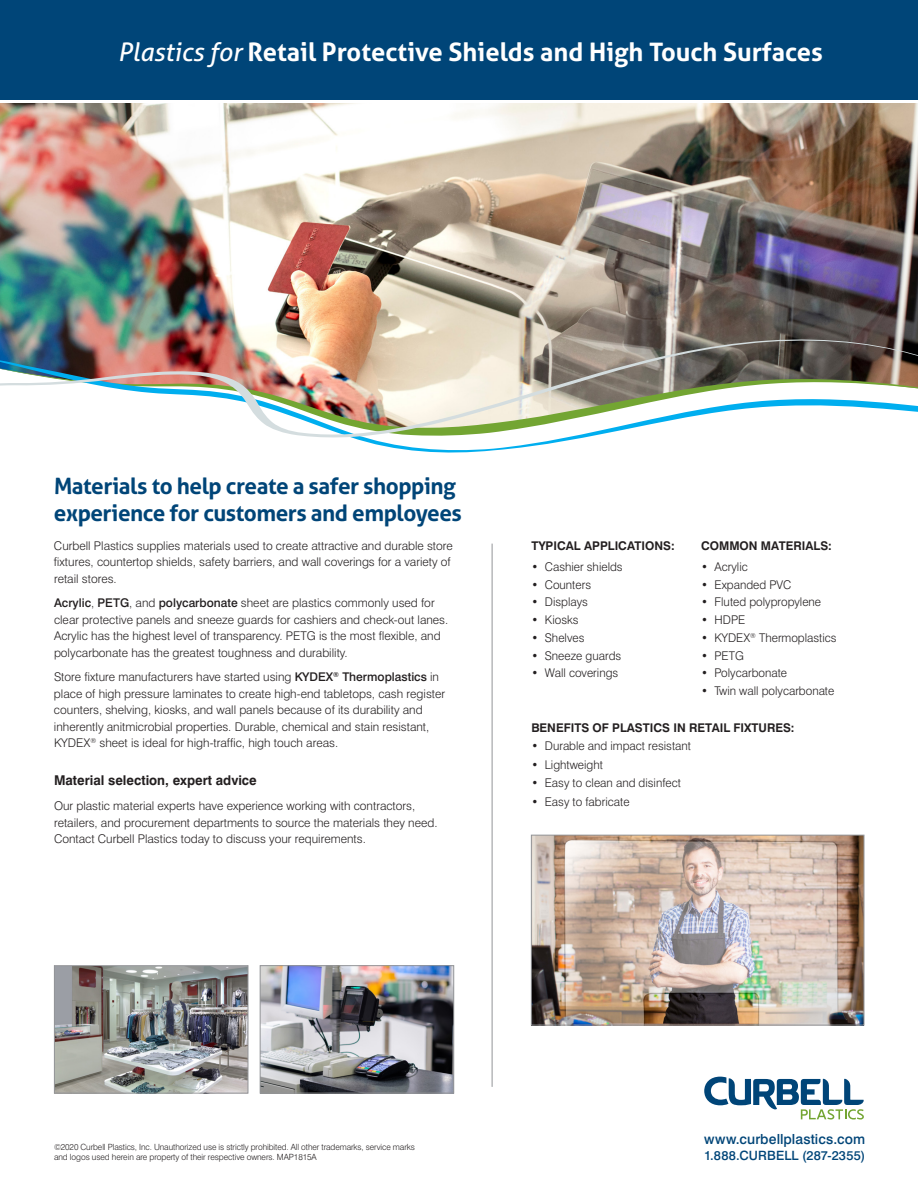
<style>
.page{position:relative;width:918px;height:1188px;background:#fff}
.page>*{position:absolute;margin:0;border:0;box-sizing:border-box;transform-origin:0 0}
.t1{font:700 25.5px "Aller";color:#fff}
.Body_Front{font:700 22.5px/27px "Aller";letter-spacing:-.025em;color:#004578}
.t2{font:500 13.95px "Swiss 721 BT";letter-spacing:.005em;color:#004578}
.Body_Front-2{font:700 13.5px "Swiss 721 BT";color:#231f20}
.t3{font:500 12.9px "Swiss 721 BT";letter-spacing:.015em;color:#004578}
.Body_Front-3{font:300 12px/16.5px "Swiss 721 BT";color:#231f20}
.t4{font:700 12px "Swiss 721 BT";color:#231f20}
.Body_Front-4{font:300 8.55px/10.2px "Swiss 721 BT";letter-spacing:-.01em;color:#231f20}
.s1{font-weight:400;font-style:italic}
.s2{font-weight:500}
</style>
<div class="page">
<img style="left:0;top:103px;width:918px;height:236px">
<svg style="left:353px;top:438px;width:228px;height:15px"></svg>
<img style="left:0;top:339px;width:918px;height:99px">
<div style="left:0;top:0;width:918px;height:101px;background:#004578"></div>
<hr style="left:0;top:100px;width:918px;height:3px;background:#fff">
<hr style="left:492px;top:544px;width:1px;height:543px;background:#939598">
<img style="left:262px;top:967px;width:190px;height:125px">
<div style="left:260px;top:965px;width:194px;height:129px;border:1px solid #939598"></div>
<svg style="left:704px;top:1077px;width:160px;height:43px"></svg>
<img style="left:56px;top:967px;width:190px;height:125px">
<div style="left:54px;top:965px;width:194px;height:129px;border:1px solid #939598"></div>
<img style="left:533px;top:837px;width:329px;height:186px">
<div style="left:531px;top:835px;width:333px;height:190px;border:1px solid #939598"></div>
<p class="t1" style="left:118px;top:37px;width:707px"><span class="s1">Plastics for</span> Retail Protective Shields and High Touch Surfaces</p>
<p class="Body_Front" style="left:54px;top:472px;width:409px">Materials to help create a safer shopping experience for customers and employees</p>
<p class="Body_Front-3" style="left:54px;top:537px;width:400px">Curbell Plastics supplies materials used to create attractive and durable store fixtures, countertop shields, safety barriers, and wall coverings for a variety of retail stores.</p>
<p class="Body_Front-3" style="left:54px;top:595px;width:396px"><span class="s2">Acrylic</span>, <span class="s2">PETG</span>, and <span class="s2">polycarbonate</span> sheet are plastics commonly used for clear protective panels and sneeze guards for cashiers and check-out lanes.<br>Acrylic has the highest level of transparency. PETG is the most flexible, and polycarbonate has the greatest toughness and durability.</p>
<p class="Body_Front-3" style="left:54px;top:669px;width:393px">Store fixture manufacturers have started using <span class="s2">KYDEX</span><sup>®</sup> <span class="s2">Thermoplastics</span> in place of high pressure laminates to create high-end tabletops, cash register counters, shelving, kiosks, and wall panels because of its durability and inherently anitmicrobial properties. Durable, chemical and stain resistant, KYDEX<sup>®</sup> sheet is ideal for high-traffic, high touch areas.</p>
<p class="Body_Front-2" style="left:54px;top:772px;width:204px">Material selection, expert advice</p>
<p class="Body_Front-3" style="left:54px;top:797px;width:385px">Our plastic material experts have experience working with contractors, retailers, and procurement departments to source the materials they need.<br>Contact Curbell Plastics today to discuss your requirements.</p>
<p class="t4" style="left:531px;top:538px;width:145px">TYPICAL APPLICATIONS:</p>
<p class="Body_Front-3" style="left:531px;top:558px;width:93px">• Cashier shields</p>
<p class="Body_Front-3" style="left:531px;top:576px;width:61px">• Counters</p>
<p class="Body_Front-3" style="left:531px;top:594px;width:58px">• Displays</p>
<p class="Body_Front-3" style="left:531px;top:612px;width:49px">• Kiosks</p>
<p class="Body_Front-3" style="left:531px;top:629px;width:55px">• Shelves</p>
<p class="Body_Front-3" style="left:531px;top:647px;width:91px">• Sneeze guards</p>
<p class="Body_Front-3" style="left:531px;top:665px;width:88px">• Wall coverings</p>
<p class="t4" style="left:701px;top:538px;width:132px">COMMON MATERIALS:</p>
<p class="Body_Front-3" style="left:701px;top:558px;width:48px">• Acrylic</p>
<p class="Body_Front-3" style="left:701px;top:576px;width:92px">• Expanded PVC</p>
<p class="Body_Front-3" style="left:701px;top:594px;width:122px">• Fluted polypropylene</p>
<p class="Body_Front-3" style="left:701px;top:612px;width:46px">• HDPE</p>
<p class="Body_Front-3" style="left:701px;top:629px;width:137px">• KYDEX<sup>®</sup> Thermoplastics</p>
<p class="Body_Front-3" style="left:701px;top:647px;width:44px">• PETG</p>
<p class="Body_Front-3" style="left:701px;top:665px;width:88px">• Polycarbonate</p>
<p class="Body_Front-3" style="left:701px;top:682px;width:135px">• Twin wall polycarbonate</p>
<p class="t4" style="left:531px;top:720px;width:265px">BENEFITS OF PLASTICS IN RETAIL FIXTURES:</p>
<p class="Body_Front-3" style="left:531px;top:738px;width:161px">• Durable and impact resistant</p>
<p class="Body_Front-3" style="left:531px;top:756px;width:73px">• Lightweight</p>
<p class="Body_Front-3" style="left:531px;top:774px;width:151px">• Easy to clean and disinfect</p>
<p class="Body_Front-3" style="left:531px;top:793px;width:100px">• Easy to fabricate</p>
<p class="Body_Front-4" style="left:54px;top:1142px;width:363px">©2020 Curbell Plastics, Inc. Unauthorized use is strictly prohibited. All other trademarks, service marks and logos used herein are property of their respective owners. MAP1815A</p>
<p class="t2" style="left:704px;top:1130px;width:162px">www.curbellplastics.com</p>
<p class="t3" style="left:704px;top:1148px;width:163px">1.888.CURBELL (287-2355)</p>
</div>
